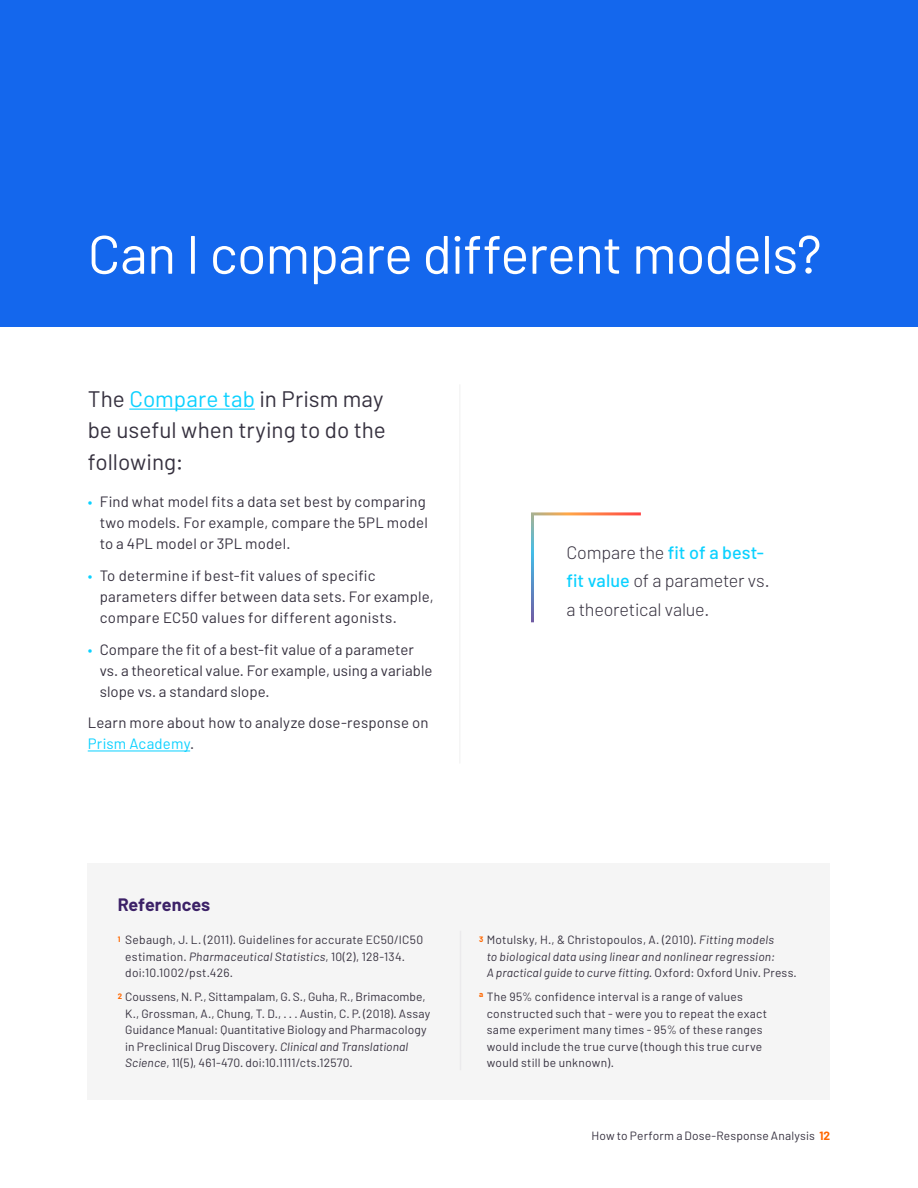
<style>
.page{position:relative;width:918px;height:1188px;background:#fff}
.page>*{position:absolute;margin:0;border:0;box-sizing:border-box;transform-origin:0 0}
.t1{font:54px "Barlow";letter-spacing:-.015em;color:#fff}
.t2{font:22.5px/31.5px "Barlow";color:#36313f;text-align:justify}
.t3{font:300 18px/28.5px "Barlow";letter-spacing:-.01em;color:#36313f}
.t4{font:700 18px "Barlow";color:#3c2167}
.t5{font:15px/21px "Barlow";letter-spacing:.01em;color:#36313f}
.t6{font:12px/16.5px "Barlow";letter-spacing:.02em;color:#36313f}
.t7{font:italic 12px/16.5px "Barlow";letter-spacing:.02em;color:#36313f}
.s1{color:#0bd1ff}
.s2{font-weight:500;color:#0bd1ff}
.s3{font-style:italic}
.s4{font-style:normal}
.s5{font-weight:700;color:#ff6700}
</style>
<div class="page">
<div style="left:0;top:0;width:918px;height:327px;background:#1467ed"></div>
<div style="left:88px;top:863px;width:742px;height:237px;background:#f5f5f5"></div>
<hr style="left:459px;top:384px;width:1px;height:380px;background:#f5f5f5">
<svg style="left:531px;top:512px;width:110px;height:111px"></svg>
<hr style="left:129px;top:409px;width:126px;height:1px;background:#0bd1ff">
<hr style="left:88px;top:751px;width:102px;height:1px;background:#0bd1ff">
<hr style="left:460px;top:931px;width:1px;height:139px;background:#ebeaec">
<h1 class="t1" style="left:88px;top:221px;width:735px">Can I compare different models?</h1>
<h2 class="t2" style="left:88px;top:382px;width:300px">The <span class="s1">Compare tab</span> in Prism may be useful when trying to do the following:</h2>
<p class="t5" style="left:100px;top:491px;width:330px;text-indent:-12px"><span class="s1">•</span> Find what model fits a data set best by comparing two models. For example, compare the 5PL model to a 4PL model or 3PL model.</p>
<p class="t5" style="left:100px;top:565px;width:336px;text-indent:-12px"><span class="s1">•</span> To determine if best-fit values of specific parameters differ between data sets. For example, compare EC50 values for different agonists.</p>
<p class="t5" style="left:100px;top:638px;width:334px;text-indent:-12px"><span class="s1">•</span> Compare the fit of a best-fit value of a parameter vs. a theoretical value. For example, using a variable slope vs. a standard slope.</p>
<p class="t5" style="left:88px;top:712px;width:342px">Learn more about how to analyze dose-response on<br><span class="s1">Prism Academy</span>.</p>
<h3 class="t3" style="left:566px;top:538px;width:205px">Compare the <span class="s2">fit of a best&shy;fit value</span> of a parameter vs. a theoretical value.</h3>
<h3 class="t4" style="left:118px;top:894px;width:94px">References</h3>
<p class="t6" style="left:125px;top:931px;width:299px;text-indent:-8px"><sup>1</sup> Sebaugh, J. L. (2011). Guidelines for accurate EC50/IC50 estimation. <span class="s3">Pharmaceutical Statistics</span>, 10(2), 128-134. doi:10.1002/pst.426.</p>
<p class="t6" style="left:125px;top:988px;width:307px;text-indent:-8px"><sup>2</sup> Coussens, N. P., Sittampalam, G. S., Guha, R., Brimacombe, K., Grossman, A., Chung, T. D., . . . Austin, C. P. (2018). Assay Guidance Manual: Quantitative Biology and Pharmacology in Preclinical Drug Discovery. <span class="s3">Clinical and Translational Science</span>, 11(5), 461-470. doi:10.1111/cts.12570.</p>
<p class="t7" style="left:487px;top:931px;width:312px;text-indent:-8px"><sup>3</sup> <span class="s4">Motulsky, H., &amp; Christopoulos, A. (2010).</span> Fitting models<br>to biological data using linear and nonlinear regression:<br>A practical guide to curve fitting. <span class="s4">Oxford: Oxford Univ. Press.</span></p>
<p class="t6" style="left:487px;top:988px;width:282px;text-indent:-8px"><sup>a</sup> The 95% confidence interval is a range of values constructed such that - were you to repeat the exact same experiment many times - 95% of these ranges would include the true curve (though this true curve would still be unknown).</p>
<p class="t6" style="left:592px;top:1127px;width:240px">How to Perform a Dose-Response Analysis <span class="s5">12</span></p>
</div>
